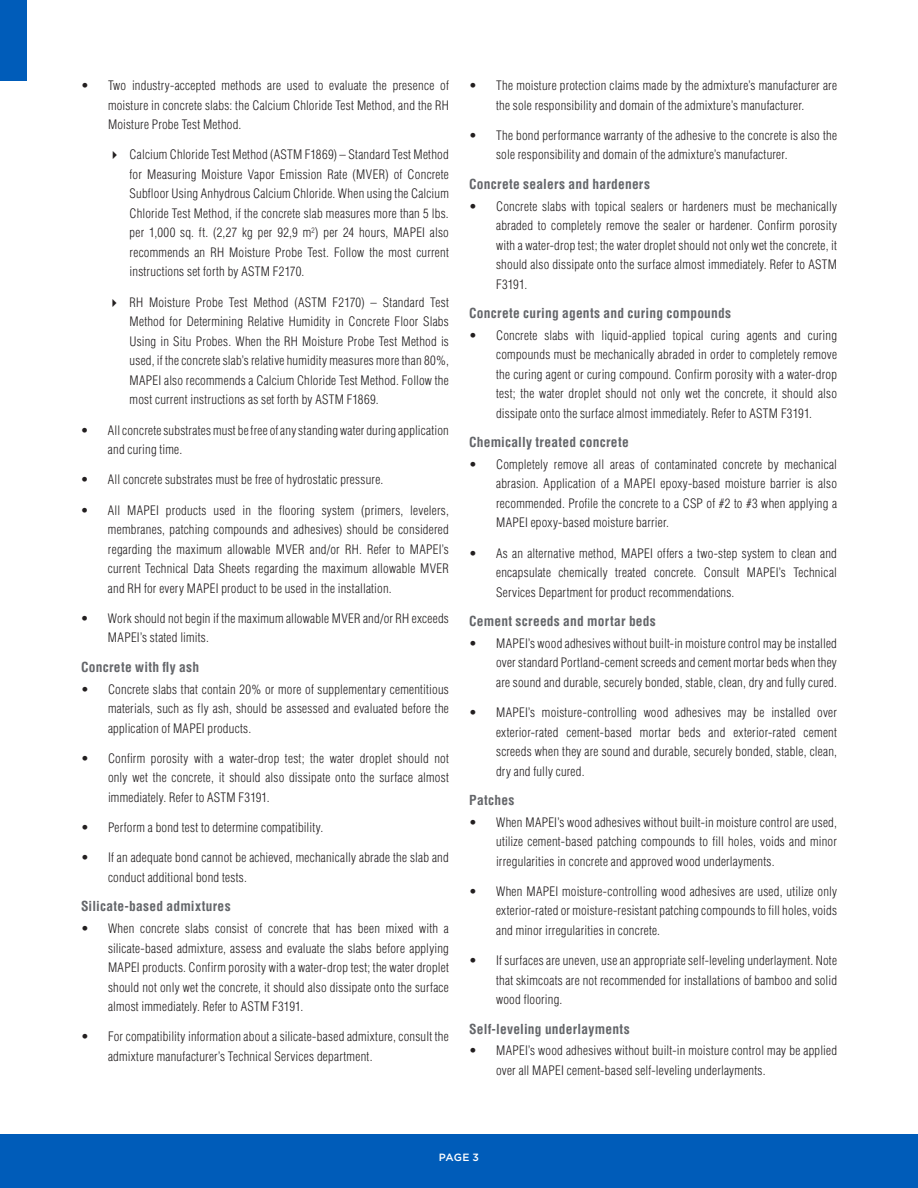
<style>
.page{position:relative;width:918px;height:1188px;background:#fff}
.page>*{position:absolute;margin:0;border:0;box-sizing:border-box;transform-origin:0 0}
.t1{font:700 condensed 13.5px "Helvetica LT Std";letter-spacing:.015em;color:#636569}
.t2{font:300 condensed 12.75px/19.5px "Helvetica LT Std";letter-spacing:.02em;color:#231f20;text-align:justify}
.t3{font:500 10.5px "Gotham HTF";color:#fff}
</style>
<div class="page">
<div style="left:0;top:0;width:27px;height:81px;background:#005cb9"></div>
<div style="left:0;top:1134px;width:918px;height:54px;background:#005cb9"></div>
<p class="t2" style="left:108px;top:76px;width:342px;text-indent:-27px">• Two industry-accepted methods are used to evaluate the presence of moisture in concrete slabs: the Calcium Chloride Test Method, and the RH Moisture Probe Test Method.</p>
<p class="t2" style="left:130px;top:145px;width:321px;text-indent:-22px">✔ Calcium Chloride Test Method (ASTM F1869) – Standard Test Method for Measuring Moisture Vapor Emission Rate (MVER) of Concrete Subfloor Using Anhydrous Calcium Chloride. When using the Calcium Chloride Test Method, if the concrete slab measures more than 5 lbs. per 1,000 sq. ft. (2,27 kg per 92,9 m<sup>2</sup>) per 24 hours, MAPEI also recommends an RH Moisture Probe Test. Follow the most current instructions set forth by ASTM F2170.</p>
<p class="t2" style="left:130px;top:292px;width:321px;text-indent:-22px">✔ RH Moisture Probe Test Method (ASTM F2170) – Standard Test Method for Determining Relative Humidity in Concrete Floor Slabs Using in Situ Probes. When the RH Moisture Probe Test Method is used, if the concrete slab’s relative humidity measures more than 80%, MAPEI also recommends a Calcium Chloride Test Method. Follow the most current instructions as set forth by ASTM F1869.</p>
<p class="t2" style="left:108px;top:420px;width:342px;text-indent:-27px">• All concrete substrates must be free of any standing water during application and curing time.</p>
<p class="t2" style="left:81px;top:470px;width:304px">• All concrete substrates must be free of hydrostatic pressure.</p>
<p class="t2" style="left:108px;top:500px;width:342px;text-indent:-27px">• All MAPEI products used in the flooring system (primers, levelers, membranes, patching compounds and adhesives) should be considered regarding the maximum allowable MVER and/or RH. Refer to MAPEI’s current Technical Data Sheets regarding the maximum allowable MVER and RH for every MAPEI product to be used in the installation.</p>
<p class="t2" style="left:108px;top:608px;width:342px;text-indent:-27px">• Work should not begin if the maximum allowable MVER and/or RH exceeds<br>MAPEI’s stated limits.</p>
<p class="t1" style="left:81px;top:659px;width:120px">Concrete with fly ash</p>
<p class="t2" style="left:108px;top:679px;width:342px;text-indent:-27px">• Concrete slabs that contain 20% or more of supplementary cementitious materials, such as fly ash, should be assessed and evaluated before the application of MAPEI products.</p>
<p class="t2" style="left:108px;top:748px;width:342px;text-indent:-27px">• Confirm porosity with a water-drop test; the water droplet should not only wet the concrete, it should also dissipate onto the surface almost immediately. Refer to ASTM F3191.</p>
<p class="t2" style="left:81px;top:818px;width:244px">• Perform a bond test to determine compatibility.</p>
<p class="t2" style="left:108px;top:848px;width:342px;text-indent:-27px">• If an adequate bond cannot be achieved, mechanically abrade the slab and conduct additional bond tests.</p>
<p class="t1" style="left:81px;top:898px;width:151px">Silicate-based admixtures</p>
<p class="t2" style="left:108px;top:919px;width:342px;text-indent:-27px">• When concrete slabs consist of concrete that has been mixed with a silicate-based admixture, assess and evaluate the slabs before applying MAPEI products. Confirm porosity with a water-drop test; the water droplet should not only wet the concrete, it should also dissipate onto the surface almost immediately. Refer to ASTM F3191.</p>
<p class="t2" style="left:108px;top:1027px;width:342px;text-indent:-27px">• For compatibility information about a silicate-based admixture, consult the admixture manufacturer’s Technical Services department.</p>
<p class="t2" style="left:469px;top:76px;width:369px;text-align:center">• The moisture protection claims made by the admixture’s manufacturer are the sole responsibility and domain of the admixture’s manufacturer.</p>
<p class="t2" style="left:496px;top:125px;width:342px;text-indent:-27px">• The bond performance warranty of the adhesive to the concrete is also the sole responsibility and domain of the admixture’s manufacturer.</p>
<p class="t1" style="left:469px;top:176px;width:182px">Concrete sealers and hardeners</p>
<p class="t2" style="left:496px;top:196px;width:342px;text-indent:-27px">• Concrete slabs with topical sealers or hardeners must be mechanically abraded to completely remove the sealer or hardener. Confirm porosity with a water-drop test; the water droplet should not only wet the concrete, it should also dissipate onto the surface almost immediately. Refer to ASTM F3191.</p>
<p class="t1" style="left:469px;top:305px;width:264px">Concrete curing agents and curing compounds</p>
<p class="t2" style="left:496px;top:325px;width:342px;text-indent:-27px">• Concrete slabs with liquid-applied topical curing agents and curing compounds must be mechanically abraded in order to completely remove the curing agent or curing compound. Confirm porosity with a water-drop test; the water droplet should not only wet the concrete, it should also dissipate onto the surface almost immediately. Refer to ASTM F3191.</p>
<p class="t1" style="left:469px;top:434px;width:161px">Chemically treated concrete</p>
<p class="t2" style="left:496px;top:454px;width:342px;text-indent:-27px">• Completely remove all areas of contaminated concrete by mechanical abrasion. Application of a MAPEI epoxy-based moisture barrier is also recommended. Profile the concrete to a CSP of #2 to #3 when applying a MAPEI epoxy-based moisture barrier.</p>
<p class="t2" style="left:496px;top:543px;width:342px;text-indent:-27px">• As an alternative method, MAPEI offers a two-step system to clean and encapsulate chemically treated concrete. Consult MAPEI’s Technical Services Department for product recommendations.</p>
<p class="t1" style="left:469px;top:613px;width:188px">Cement screeds and mortar beds</p>
<p class="t2" style="left:496px;top:633px;width:342px;text-indent:-27px">• MAPEI’s wood adhesives without built-in moisture control may be installed over standard Portland-cement screeds and cement mortar beds when they are sound and durable, securely bonded, stable, clean, dry and fully cured.</p>
<p class="t2" style="left:496px;top:703px;width:342px;text-indent:-27px">• MAPEI’s moisture-controlling wood adhesives may be installed over exterior-rated cement-based mortar beds and exterior-rated cement screeds when they are sound and durable, securely bonded, stable, clean, dry and fully cured.</p>
<p class="t1" style="left:469px;top:792px;width:47px">Patches</p>
<p class="t2" style="left:496px;top:812px;width:342px;text-indent:-27px">• When MAPEI’s wood adhesives without built-in moisture control are used, utilize cement-based patching compounds to fill holes, voids and minor irregularities in concrete and approved wood underlayments.</p>
<p class="t2" style="left:496px;top:881px;width:342px;text-indent:-27px">• When MAPEI moisture-controlling wood adhesives are used, utilize only exterior-rated or moisture-resistant patching compounds to fill holes, voids and minor irregularities in concrete.</p>
<p class="t2" style="left:496px;top:951px;width:342px;text-indent:-27px">• If surfaces are uneven, use an appropriate self-leveling underlayment. Note that skimcoats are not recommended for installations of bamboo and solid wood flooring.</p>
<p class="t1" style="left:469px;top:1020px;width:162px">Self-leveling underlayments</p>
<p class="t2" style="left:496px;top:1041px;width:342px;text-indent:-27px">• MAPEI’s wood adhesives without built-in moisture control may be applied over all MAPEI cement-based self-leveling underlayments.</p>
<p class="t3" style="left:439px;top:1151px;width:42px">PAGE 3</p>
</div>
